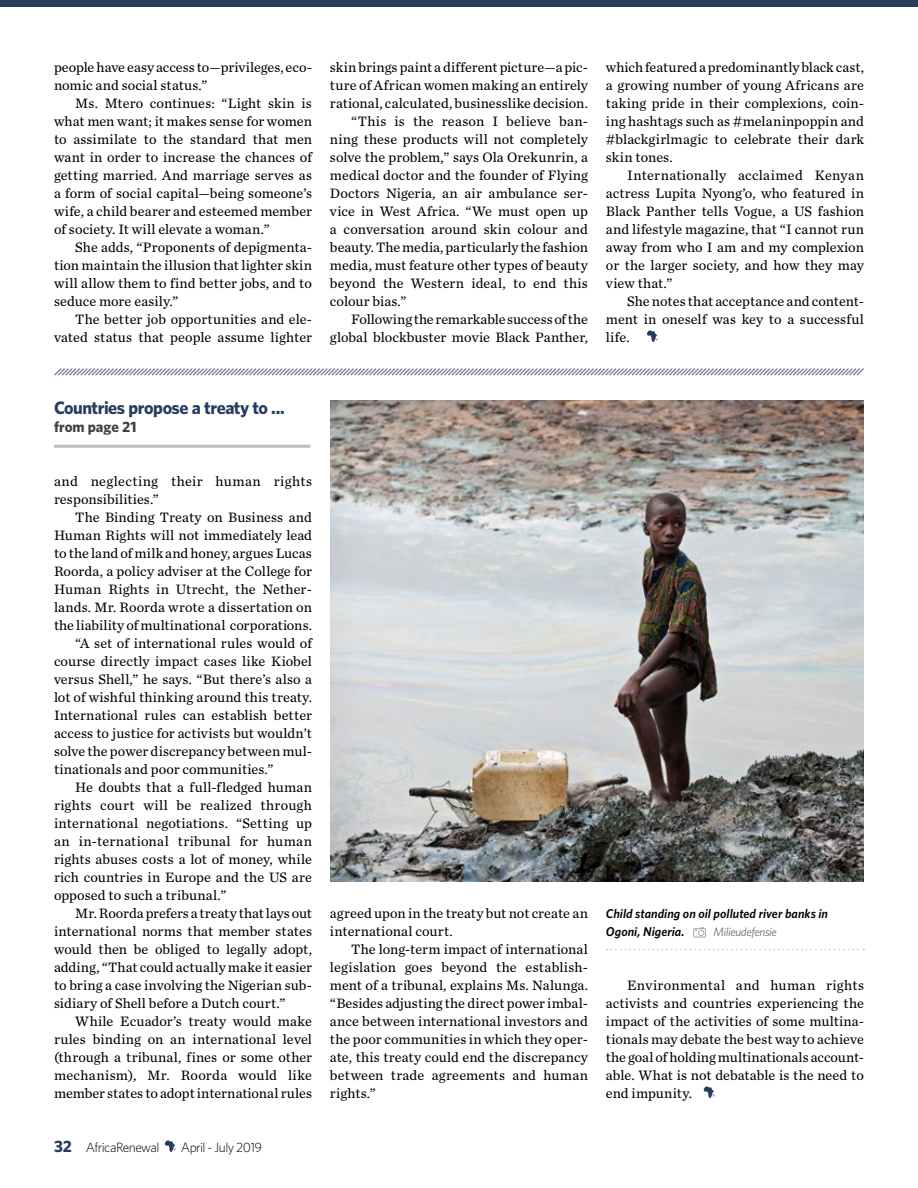
<style>
.page{position:relative;width:918px;height:1188px;background:#fff}
.page>*{position:absolute;margin:0;border:0;box-sizing:border-box;transform-origin:0 0}
.t1{font:700 18px "Whitney";letter-spacing:-.025em;color:#283d5e}
.t2{font:700 15px "Whitney";letter-spacing:-.005em;color:#414042}
.t3{font:14.25px/18px "Chronicle Text G2";letter-spacing:.005em;color:#000;text-align:justify}
.t4{font:14.25px "Chronicle Text G2";letter-spacing:.025em;color:#000}
.t5{font:14.25px "Chronicle Text G2";letter-spacing:.03em;color:#000}
.t6{font:300 13.5px "Whitney";letter-spacing:-.045em;color:#000}
.t7{font:italic 600 12.75px/18px "Whitney";color:#000}
.t8{font:italic 12px "Whitney";letter-spacing:-.03em;color:#6d6e71}
.s1{font-weight:700;font-size:16.5px;color:#283d5e}
</style>
<div class="page">
<svg style="left:165px;top:1140px;width:10px;height:12px"></svg>
<svg style="left:647px;top:330px;width:11px;height:12px"></svg>
<hr style="left:54px;top:445px;width:256px;height:3px;background:#bbbfc3">
<svg style="left:54px;top:368px;width:810px;height:8px"></svg>
<img style="left:330px;top:401px;width:534px;height:481px">
<svg style="left:704px;top:1086px;width:10px;height:12px"></svg>
<svg style="left:607px;top:949px;width:257px;height:1px"></svg>
<svg style="left:693px;top:927px;width:13px;height:10px"></svg>
<div style="left:0;top:0;width:918px;height:7px;background:#283d5e"></div>
<p class="t3" style="left:54px;top:57px;width:259px">people have easy access to—privileges, eco&shy;nomic and social status.”</p>
<p class="t3" style="left:54px;top:93px;width:260px;text-indent:21px">Ms. Mtero continues: “Light skin is what men want; it makes sense for women to assimilate to the standard that men want in order to increase the chances of getting married. And marriage serves as a form of social capital—being someone’s wife, a child bearer and esteemed member of society. It will elevate a woman.”</p>
<p class="t3" style="left:54px;top:237px;width:260px;text-indent:21px">She adds, “Proponents of depigmenta&shy;tion maintain the illusion that lighter skin will allow them to find better jobs, and to seduce more easily.”</p>
<p class="t3" style="left:54px;top:309px;width:260px;text-align:right">The better job opportunities and ele&shy;vated status that people assume lighter</p>
<p class="t3" style="left:330px;top:57px;width:259px">skin brings paint a different picture—a pic-</p>
<p class="t3" style="left:330px;top:75px;width:259px">ture of African women making an entirely</p>
<p class="t3" style="left:330px;top:93px;width:259px">rational, calculated, businesslike decision.</p>
<p class="t3" style="left:351px;top:111px;width:238px">“This is the reason I believe ban-</p>
<p class="t3" style="left:330px;top:129px;width:260px">ning these products will not completely</p>
<p class="t3" style="left:330px;top:147px;width:259px">solve the problem,” says Ola Orekunrin, a</p>
<p class="t3" style="left:330px;top:165px;width:259px">medical doctor and the founder of Flying</p>
<p class="t3" style="left:330px;top:183px;width:259px">Doctors Nigeria, an air ambulance ser-</p>
<p class="t3" style="left:330px;top:201px;width:260px">vice in West Africa. “We must open up</p>
<p class="t3" style="left:330px;top:219px;width:259px">a conversation around skin colour and</p>
<p class="t3" style="left:330px;top:237px;width:259px">beauty. The media, particularly the fashion</p>
<p class="t3" style="left:330px;top:255px;width:259px">media, must feature other types of beauty</p>
<p class="t3" style="left:330px;top:273px;width:259px">beyond the Western ideal, to end this</p>
<p class="t3" style="left:330px;top:291px;width:78px">colour bias.”</p>
<p class="t3" style="left:351px;top:309px;width:238px">Following the remarkable success of the</p>
<p class="t3" style="left:330px;top:327px;width:259px">global blockbuster movie Black Panther,</p>
<p class="t3" style="left:606px;top:57px;width:260px">which featured a predominantly black cast, a growing number of young Africans are taking pride in their complexions, coin&shy;ing hashtags such as #melaninpoppin and #blackgirlmagic to celebrate their dark skin tones.</p>
<p class="t3" style="left:606px;top:165px;width:260px;text-indent:21px">Internationally acclaimed Kenyan actress Lupita Nyong’o, who featured in Black Panther tells Vogue, a US fashion and lifestyle magazine, that “I cannot run away from who I am and my complexion or the larger society, and how they may view that.”</p>
<p class="t3" style="left:606px;top:291px;width:259px;text-indent:21px">She notes that acceptance and content&shy;ment in oneself was key to a successful life.</p>
<p class="t1" style="left:54px;top:396px;width:232px">Countries propose a treaty to ...</p>
<p class="t2" style="left:54px;top:417px;width:84px">from page 21</p>
<p class="t3" style="left:54px;top:471px;width:260px">and neglecting their human rights responsibilities.”</p>
<p class="t3" style="left:75px;top:507px;width:238px">The Binding Treaty on Business and</p>
<p class="t3" style="left:54px;top:525px;width:260px">Human Rights will not immediately lead</p>
<p class="t3" style="left:54px;top:543px;width:259px">to the land of milk and honey, argues Lucas</p>
<p class="t3" style="left:54px;top:561px;width:259px">Roorda, a policy adviser at the College for</p>
<p class="t3" style="left:54px;top:579px;width:259px">Human Rights in Utrecht, the Nether-</p>
<p class="t3" style="left:54px;top:597px;width:259px">lands. Mr. Roorda wrote a dissertation on</p>
<p class="t3" style="left:54px;top:615px;width:260px">the liability of multinational corporations.</p>
<p class="t3" style="left:75px;top:633px;width:238px">“A set of international rules would of</p>
<p class="t3" style="left:54px;top:651px;width:260px">course directly impact cases like Kiobel</p>
<p class="t3" style="left:54px;top:669px;width:260px">versus Shell,” he says. “But there’s also a</p>
<p class="t3" style="left:54px;top:687px;width:259px">lot of wishful thinking around this treaty.</p>
<p class="t3" style="left:54px;top:705px;width:259px">International rules can establish better</p>
<p class="t3" style="left:54px;top:723px;width:259px">access to justice for activists but wouldn’t</p>
<p class="t3" style="left:54px;top:741px;width:259px">solve the power discrepancy between mul-</p>
<p class="t3" style="left:54px;top:759px;width:221px">tinationals and poor communities.”</p>
<p class="t3" style="left:75px;top:777px;width:238px">He doubts that a full-fledged human</p>
<p class="t5" style="left:54px;top:794px;width:260px">rights court will be realized through</p>
<p class="t3" style="left:54px;top:813px;width:260px">international negotiations. “Setting up</p>
<p class="t4" style="left:54px;top:830px;width:259px">an in-ternational tribunal for human</p>
<p class="t3" style="left:54px;top:849px;width:259px">rights abuses costs a lot of money, while</p>
<p class="t3" style="left:54px;top:867px;width:259px">rich countries in Europe and the US are</p>
<p class="t3" style="left:54px;top:885px;width:174px">opposed to such a tribunal.”</p>
<p class="t3" style="left:75px;top:903px;width:238px">Mr. Roorda prefers a treaty that lays out</p>
<p class="t3" style="left:54px;top:921px;width:260px">international norms that member states</p>
<p class="t3" style="left:54px;top:939px;width:260px">would then be obliged to legally adopt,</p>
<p class="t3" style="left:54px;top:957px;width:259px">adding, “That could actually make it easier</p>
<p class="t3" style="left:54px;top:975px;width:259px">to bring a case involving the Nigerian sub-</p>
<p class="t3" style="left:54px;top:993px;width:233px">sidiary of Shell before a Dutch court.”</p>
<p class="t3" style="left:75px;top:1011px;width:238px">While Ecuador’s treaty would make</p>
<p class="t3" style="left:54px;top:1029px;width:260px">rules binding on an international level</p>
<p class="t3" style="left:54px;top:1047px;width:260px">(through a tribunal, fines or some other</p>
<p class="t4" style="left:54px;top:1064px;width:259px">mechanism), Mr. Roorda would like</p>
<p class="t3" style="left:54px;top:1083px;width:260px">member states to adopt international rules</p>
<p class="t6" style="left:54px;top:1138px;width:107px"><span class="s1">32</span> AfricaRenewal</p>
<p class="t6" style="left:181px;top:1138px;width:83px">April - July 2019</p>
<p class="t3" style="left:330px;top:903px;width:260px">agreed upon in the treaty but not create an international court.</p>
<p class="t3" style="left:330px;top:939px;width:260px;text-indent:21px">The long-term impact of international legislation goes beyond the establish&shy;ment of a tribunal, explains Ms. Nalunga. “Besides adjusting the direct power imbal&shy;ance between international investors and the poor communities in which they oper&shy;ate, this treaty could end the discrepancy between trade agreements and human rights.”</p>
<p class="t7" style="left:606px;top:904px;width:224px">Child standing on oil polluted river banks in<br>Ogoni, Nigeria.</p>
<p class="t8" style="left:713px;top:924px;width:65px">Milieudefensie</p>
<p class="t3" style="left:606px;top:975px;width:260px;text-indent:21px">Environmental and human rights activists and countries experiencing the impact of the activities of some multina&shy;tionals may debate the best way to achieve the goal of holding multinationals account&shy;able. What is not debatable is the need to end impunity.</p>
</div>
